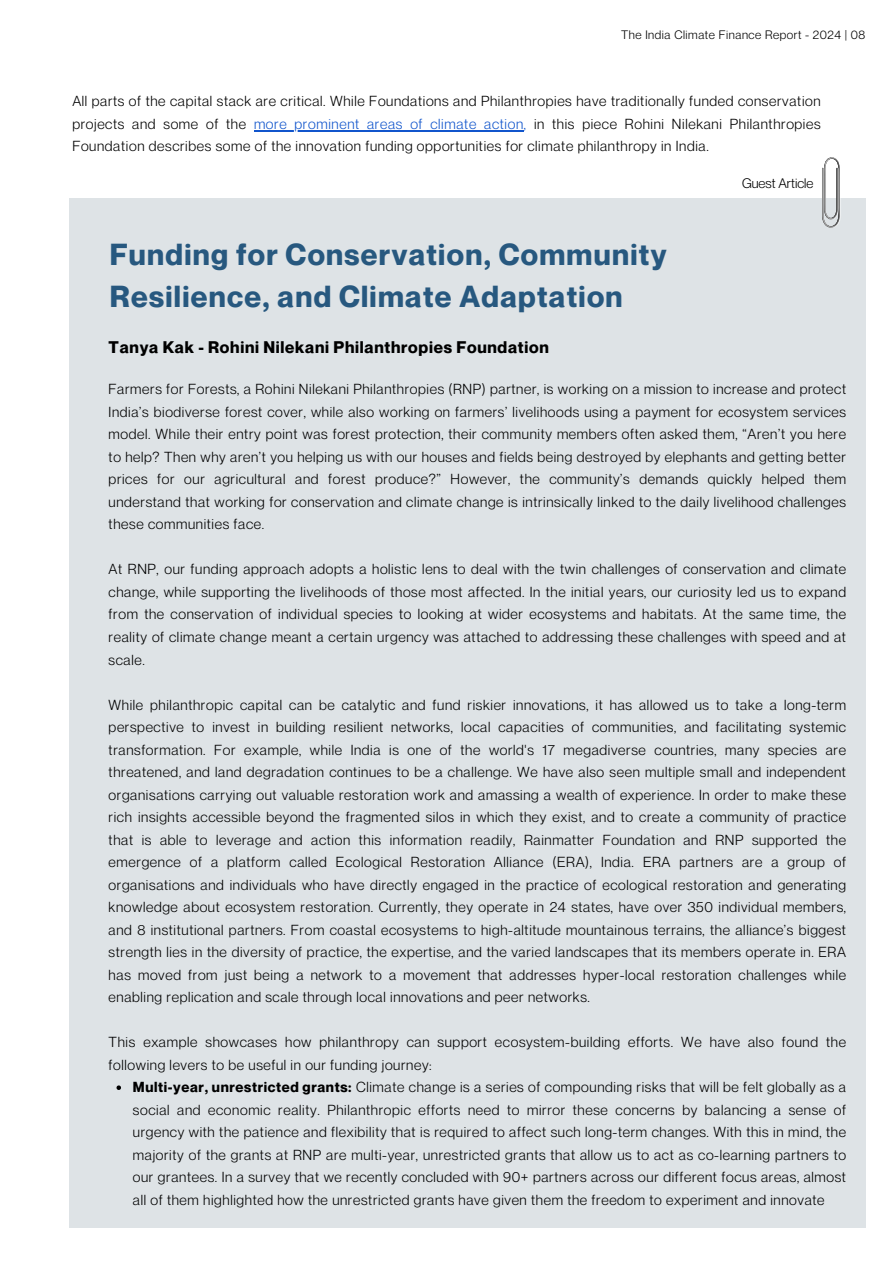
<style>
.page{position:relative;width:894px;height:1264px;background:#fff}
.page>*{position:absolute;margin:0;border:0;box-sizing:border-box;transform-origin:0 0}
.t1{font:700 29.85px/41.7px "Neue Montreal";letter-spacing:.045em;color:#27587f}
.t2{font:700 16.5px "Neue Montreal";letter-spacing:.045em;color:#000}
.t3{font:14.25px/22.5px "Neue Montreal";letter-spacing:.045em;color:#000;text-align:justify}
.t4{font:13.5px "Neue Montreal";color:#000}
.t5{font:12px "Neue Montreal";letter-spacing:.045em;color:#000}
.s1{color:#15c}
.s2{font-weight:700}
</style>
<div class="page">
<div style="left:69px;top:198px;width:795px;height:1028px;background:#dee3e6"></div>
<img style="left:822px;top:157px;width:19px;height:71px">
<svg style="left:116px;top:1085px;width:5px;height:4px"></svg>
<hr style="left:254px;top:130px;width:269px;height:1px;background:#15c">
<p class="t5" style="left:621px;top:27px;width:245px">The India Climate Finance Report - 2024 | 08</p>
<h3 class="t3" style="left:72px;top:90px;width:749px">All parts of the capital stack are critical. While Foundations and Philanthropies have traditionally funded conservation projects and some of the</h3>
<p class="t3" style="left:72px;top:112px;width:749px;text-indent:182px"><span class="s1">more prominent areas of climate action,</span> in this piece Rohini Nilekani Philanthropies<br>Foundation describes some of the innovation funding opportunities for climate philanthropy in India.</p>
<p class="t1" style="left:110px;top:233px;width:558px">Funding for Conservation, Community<br>Resilience, and Climate Adaptation</p>
<h3 class="t2" style="left:109px;top:337px;width:441px">Tanya Kak - Rohini Nilekani Philanthropies Foundation</h3>
<h3 class="t4" style="left:741px;top:175px;width:73px">Guest Article</h3>
<h1 class="t3" style="left:109px;top:378px;width:738px">Farmers for Forests, a Rohini Nilekani Philanthropies (RNP) partner, is working on a mission to increase and protect India’s biodiverse forest cover, while also working on farmers’ livelihoods using a payment for ecosystem services model. While their entry point was forest protection, their community members often asked them, “Aren’t you here to help? Then why aren’t you helping us with our houses and fields being destroyed by elephants and getting better prices for our agricultural and forest produce?” However, the community’s demands quickly helped them understand that working for conservation and climate change is intrinsically linked to the daily livelihood challenges these communities face.</h1>
<h2 class="t3" style="left:109px;top:558px;width:738px">At RNP, our funding approach adopts a holistic lens to deal with the twin challenges of conservation and climate change, while supporting the livelihoods of those most affected. In the initial years, our curiosity led us to expand from the conservation of individual species to looking at wider ecosystems and habitats. At the same time, the reality of climate change meant a certain urgency was attached to addressing these challenges with speed and at scale.</h2>
<h3 class="t3" style="left:109px;top:693px;width:738px">While philanthropic capital can be catalytic and fund riskier innovations, it has allowed us to take a long-term perspective to invest in building resilient networks, local capacities of communities, and facilitating systemic transformation. For example, while India is one of the world's 17 megadiverse countries, many species are threatened, and land degradation continues to be a challenge. We have also seen multiple small and independent organisations carrying out valuable restoration work and amassing a wealth of experience. In order to make these rich insights accessible beyond the fragmented silos in which they exist, and to create a community of practice that is able to leverage and action this information readily, Rainmatter Foundation and RNP supported the emergence of a platform called Ecological Restoration Alliance (ERA), India. ERA partners are a group of organisations and individuals who have directly engaged in the practice of ecological restoration and generating knowledge about ecosystem restoration. Currently, they operate in 24 states, have over 350 individual members, and 8 institutional partners. From coastal ecosystems to high-altitude mountainous terrains, the alliance’s biggest strength lies in the diversity of practice, the expertise, and the varied landscapes that its members operate in. ERA has moved from just being a network to a movement that addresses hyper-local restoration challenges while enabling replication and scale through local innovations and peer networks.</h3>
<h3 class="t3" style="left:109px;top:1030px;width:738px">This example showcases how philanthropy can support ecosystem-building efforts. We have also found the following levers to be useful in our funding journey:</h3>
<h3 class="t3" style="left:133px;top:1075px;width:714px"><span class="s2">Multi-year, unrestricted grants:</span> Climate change is a series of compounding risks that will be felt globally as a social and economic reality. Philanthropic efforts need to mirror these concerns by balancing a sense of urgency with the patience and flexibility that is required to affect such long-term changes. With this in mind, the majority of the grants at RNP are multi-year, unrestricted grants that allow us to act as co-learning partners to our grantees. In a survey that we recently concluded with 90+ partners across our different focus areas, almost all of them highlighted how the unrestricted grants have given them the freedom to experiment and innovate</h3>
</div>
